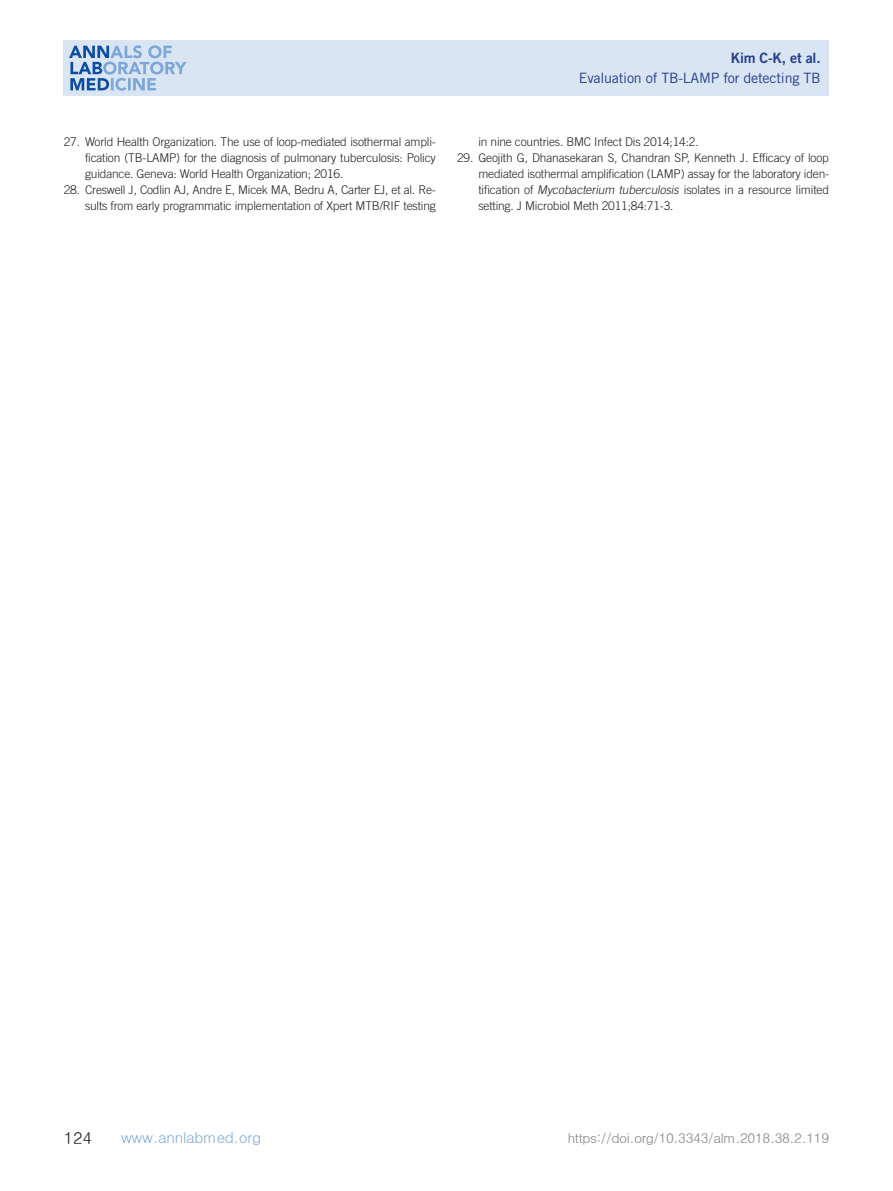
<style>
.page{position:relative;width:893px;height:1191px;background:#fff}
.page>*{position:absolute;margin:0;border:0;box-sizing:border-box;transform-origin:0 0}
.t1{font:16.5px "Dotum";color:#231f20}
.t2{font:15px "Dotum";letter-spacing:-.02em;color:#7ca7d8}
.t3{font:14.25px "Trade Gothic LT Std";letter-spacing:-.015em;color:#253f8e}
.t4{font:14.25px "Trade Gothic LT Std Bd 2";letter-spacing:-.015em;color:#253f8e}
.t5{font:13.5px "Dotum";letter-spacing:-.03em;color:#808285}
.참고문헌_2{font:300 12px/16px "Trade Gothic LT Std";letter-spacing:-.015em;color:#231f20;text-align:justify}
.s1{font-style:italic}
</style>
<div class="page">
<div style="left:64px;top:40px;width:765px;height:56px;background:#dae5f4"></div>
<svg style="left:69px;top:45px;width:118px;height:46px"></svg>
<p class="참고문헌_2" style="left:85px;top:134px;width:352px;text-indent:-21px">27. World Health Organization. The use of loop-mediated isothermal ampli&shy;fication (TB-LAMP) for the diagnosis of pulmonary tuberculosis: Policy guidance. Geneva: World Health Organization; 2016.</p>
<p class="참고문헌_2" style="left:64px;top:182px;width:374px;text-align:right">28. Creswell J, Codlin AJ, Andre E, Micek MA, Bedru A, Carter EJ, et al. Re&shy;sults from early programmatic implementation of Xpert MTB/RIF testing</p>
<p class="t4" style="left:731px;top:49px;width:91px">Kim C-K, et al.</p>
<p class="t3" style="left:579px;top:69px;width:243px">Evaluation of TB-LAMP for detecting TB</p>
<p class="참고문헌_2" style="left:478px;top:134px;width:222px">in nine countries. BMC Infect Dis 2014;14:2.</p>
<p class="참고문헌_2" style="left:478px;top:150px;width:352px;text-indent:-21px">29. Geojith G, Dhanasekaran S, Chandran SP, Kenneth J. Efficacy of loop mediated isothermal amplification (LAMP) assay for the laboratory iden&shy;tification of <span class="s1">Mycobacterium tuberculosis</span> isolates in a resource limited setting. J Microbiol Meth 2011;84:71-3.</p>
<h1 class="t1" style="left:64px;top:1129px;width:30px">124</h1>
<p class="t2" style="left:121px;top:1130px;width:142px">www.annlabmed.org</p>
<p class="t5" style="left:568px;top:1131px;width:263px">https://doi.org/10.3343/alm.2018.38.2.119</p>
</div>
